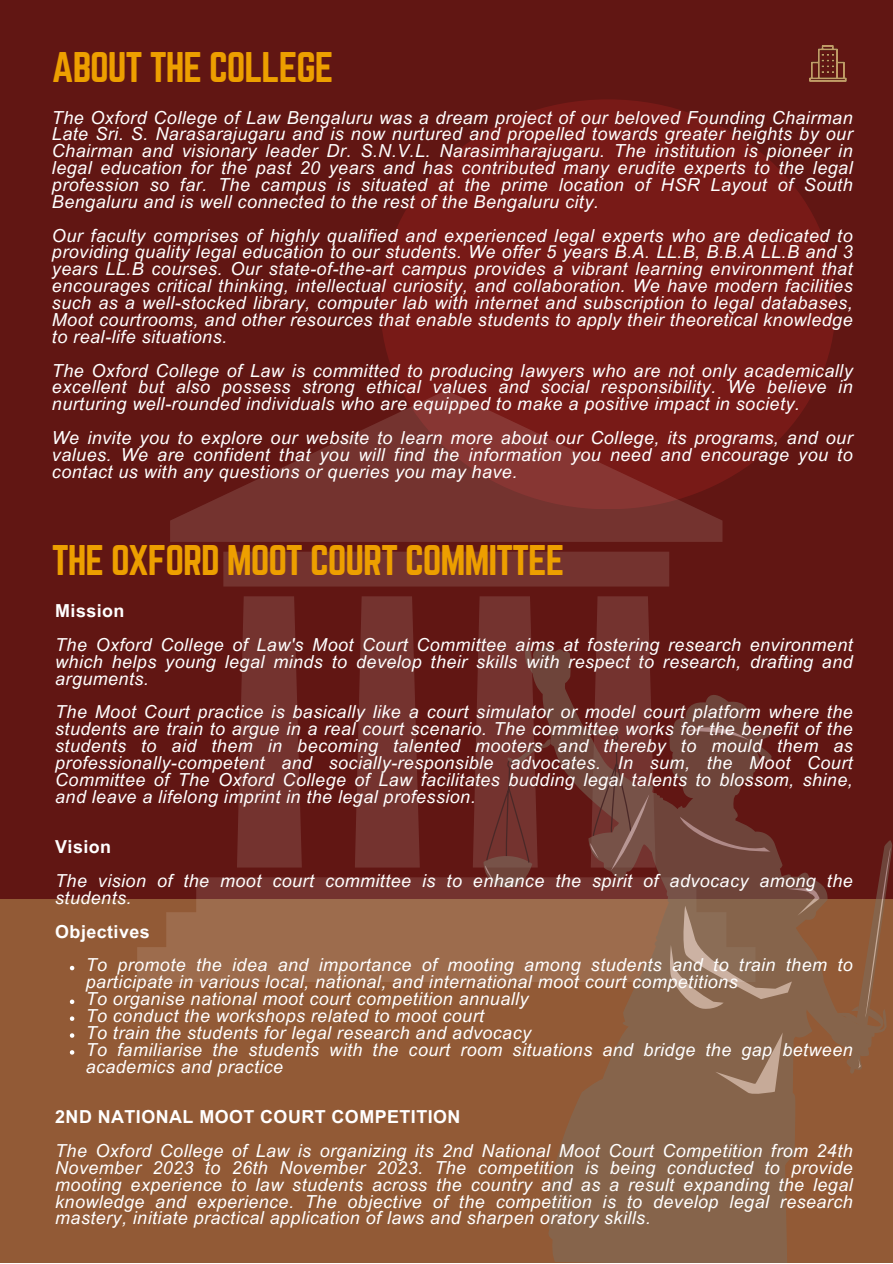
<style>
.page{position:relative;width:893px;height:1264px;background:#fff}
.page>*{position:absolute;margin:0;border:0;box-sizing:border-box;transform-origin:0 0}
.t1{font:37.5px "Norwester";letter-spacing:-.03em;color:#ed9f00}
.t2{font:italic 18px/16.8px "Arial MT Pro";letter-spacing:.025em;color:#fff;text-align:justify}
.t3{font:italic 17.85px/16.8px "Arial MT Pro";letter-spacing:.025em;color:#fff}
.t4{font:700 17.85px "Arial MT Pro";letter-spacing:.025em;color:#fff}
</style>
<div class="page">
<div style="left:0;top:0;width:892px;height:1262px;background:#611613"></div>
<div style="left:0;top:899px;width:892px;height:363px;background:#925a36"></div>
<div style="left:380px;top:99px;width:455px;height:410px;background:#781a17;border-radius:50%"></div>
<svg style="left:137px;top:390px;width:618px;height:591px"></svg>
<svg style="left:525px;top:645px;width:270px;height:617px;fill:#86644b"></svg>
<svg style="left:484px;top:718px;width:406px;height:377px"></svg>
<svg style="left:70px;top:965px;width:4px;height:5px"></svg>
<svg style="left:70px;top:999px;width:4px;height:5px"></svg>
<svg style="left:70px;top:1016px;width:4px;height:4px"></svg>
<svg style="left:70px;top:1033px;width:4px;height:4px"></svg>
<svg style="left:70px;top:1050px;width:4px;height:4px"></svg>
<img style="left:809px;top:45px;width:37px;height:36px">
<p class="t1" style="left:52px;top:44px;width:283px">ABOUT THE COLLEGE</p>
<p class="t2" style="left:52px;top:111px;width:802px">The Oxford College of Law Bengaluru was a dream project of our beloved Founding Chairman Late Sri. S. Narasarajugaru and is now nurtured and propelled towards greater heights by our Chairman and visionary leader Dr. S.N.V.L. Narasimharajugaru. The institution is pioneer in legal education for the past 20 years and has contributed many erudite experts to the legal profession so far. The campus is situated at the prime location of HSR Layout of South Bengaluru and is well connected to the rest of the Bengaluru city.</p>
<p class="t2" style="left:52px;top:229px;width:802px">Our faculty comprises of highly qualified and experienced legal experts who are dedicated to providing quality legal education to our students. We offer 5 years B.A. LL.B, B.B.A LL.B and 3 years LL.B courses. Our state-of-the-art campus provides a vibrant learning environment that encourages critical thinking, intellectual curiosity, and collaboration. We have modern facilities such as a well-stocked library, computer lab with internet and subscription to legal databases, Moot courtrooms, and other resources that enable students to apply their theoretical knowledge to real-life situations.</p>
<p class="t2" style="left:52px;top:364px;width:802px">The Oxford College of Law is committed to producing lawyers who are not only academically excellent but also possess strong ethical values and social responsibility. We believe in nurturing well-rounded individuals who are equipped to make a positive impact in society.</p>
<p class="t2" style="left:52px;top:431px;width:802px">We invite you to explore our website to learn more about our College, its programs, and our values. We are confident that you will find the information you need and encourage you to contact us with any questions or queries you may have.</p>
<p class="t1" style="left:52px;top:538px;width:514px">THE OXFORD MOOT COURT COMMITTEE</p>
<p class="t4" style="left:55px;top:604px;width:71px">Mission</p>
<p class="t3" style="left:55px;top:638px;width:799px;text-align:justify">The Oxford College of Law's Moot Court Committee aims at fostering research environment which helps young legal minds to develop their skills with respect to research, drafting and arguments.</p>
<p class="t3" style="left:55px;top:706px;width:799px;text-align:justify">The Moot Court practice is basically like a court simulator or model court platform where the students are train to argue in a real court scenario. The committee works for the benefit of the students to aid them in becoming talented mooters and thereby to mould them as professionally-competent and socially-responsible advocates. In sum, the Moot Court Committee of The Oxford College of Law facilitates budding legal talents to blossom, shine, and leave a lifelong imprint in the legal profession.</p>
<p class="t4" style="left:55px;top:840px;width:57px">Vision</p>
<p class="t3" style="left:55px;top:874px;width:799px">The vision of the moot court committee is to enhance the spirit of advocacy among the students.</p>
<p class="t4" style="left:55px;top:924px;width:96px">Objectives</p>
<p class="t3" style="left:86px;top:959px;width:768px">To promote the idea and importance of mooting among students and to train them to participate in various local, national, and international moot court competitions</p>
<p class="t3" style="left:86px;top:992px;width:444px">To organise national moot court competition annually</p>
<p class="t3" style="left:86px;top:1009px;width:400px">To conduct the workshops related to moot court</p>
<p class="t3" style="left:86px;top:1026px;width:447px">To train the students for legal research and advocacy</p>
<p class="t3" style="left:86px;top:1043px;width:768px">To familiarise the students with the court room situations and bridge the gap between academics and practice</p>
<p class="t4" style="left:55px;top:1110px;width:406px">2ND NATIONAL MOOT COURT COMPETITION</p>
<p class="t3" style="left:55px;top:1144px;width:799px;text-align:justify">The Oxford College of Law is organizing its 2nd National Moot Court Competition from 24th November 2023 to 26th November 2023. The competition is being conducted to provide mooting experience to law students across the country and as a result expanding the legal knowledge and experience. The objective of the competition is to develop legal research mastery, initiate practical application of laws and sharpen oratory skills.</p>
</div>
